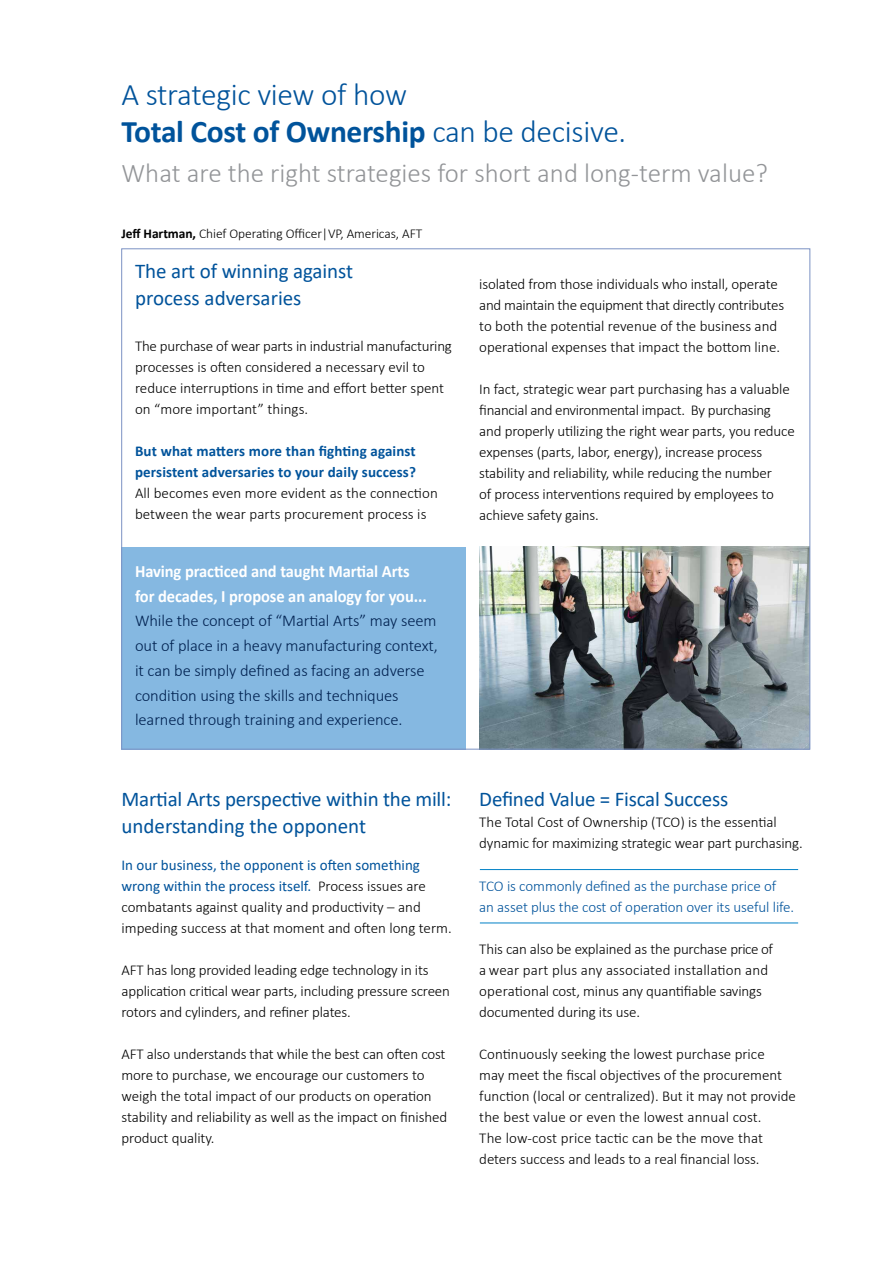
<style>
.page{position:relative;width:893px;height:1263px;background:#fff}
.page>*{position:absolute;margin:0;border:0;box-sizing:border-box;transform-origin:0 0}
.t1{font:300 31.5px/37.8px "Calibri";letter-spacing:-.01em;color:#00539b}
.t2{font:300 27px "Calibri";color:#939598}
.t3{font:21px/27px "Calibri";letter-spacing:-.01em;color:#00539b}
.t4{font:700 17.4px/24.8px "Calibri";letter-spacing:-.005em;color:#fff;scale:.95 1}
.t5{font:300 16.5px/24.8px "Calibri";letter-spacing:-.005em;color:#002150}
.t6{font:300 15px/21px "Calibri";letter-spacing:-.01em;color:#000}
.t7{font:300 15px/21px "Calibri";letter-spacing:-.005em;color:#00539b}
.t8{font:700 15px/21px "Calibri";letter-spacing:.01em;color:#00539b}
.t9{font:300 13.5px "Calibri";letter-spacing:-.005em;color:#000}
.s1{font-weight:700}
.s2{font-weight:400;color:#00539b}
</style>
<div class="page">
<div style="left:122px;top:547px;width:344px;height:202px;background:#85b8e1"></div>
<img style="left:479px;top:547px;width:329px;height:200px">
<hr style="left:480px;top:869px;width:318px;height:1px;background:#0081c6">
<hr style="left:480px;top:923px;width:318px;height:1px;background:#0081c6">
<h1 class="t1" style="left:122px;top:75px;width:506px">A strategic view of how<br><span class="s1">Total Cost of Ownership</span> can be decisive.</h1>
<h2 class="t2" style="left:122px;top:157px;width:648px">What are the right strategies for short and long-term value?</h2>
<p class="t9" style="left:122px;top:225px;width:302px"><span class="s1">Jeff Hartman,</span> Chief Operating Officer|VP, Americas, AFT</p>
<h3 class="t3" style="left:135px;top:257px;width:220px">The art of winning against process adversaries</h3>
<p class="t6" style="left:135px;top:336px;width:318px">The purchase of wear parts in industrial manufacturing processes is often considered a necessary evil to reduce interruptions in time and effort better spent on “more important” things.</p>
<p class="t8" style="left:135px;top:441px;width:283px">But what matters more than fighting against persistent adversaries to your daily success?</p>
<p class="t6" style="left:135px;top:483px;width:304px">All becomes even more evident as the connection between the wear parts procurement process is</p>
<p class="t4" style="left:135px;top:558px;width:309px">Having practiced and taught Martial Arts for decades, I propose an analogy for you...</p>
<p class="t5" style="left:135px;top:608px;width:304px">While the concept of “Martial Arts” may seem out of place in a heavy manufacturing context, it can be simply defined as facing an adverse condition using the skills and techniques learned through training and experience.</p>
<h3 class="t3" style="left:122px;top:785px;width:331px">Martial Arts perspective within the mill: understanding the opponent</h3>
<p class="t6" style="left:122px;top:854px;width:332px"><span class="s2">In our business, the opponent is often something wrong within the process itself.</span> Process issues are combatants against quality and productivity – and impeding success at that moment and often long term.</p>
<p class="t6" style="left:122px;top:959px;width:330px">AFT has long provided leading edge technology in its application critical wear parts, including pressure screen rotors and cylinders, and refiner plates.</p>
<p class="t6" style="left:122px;top:1043px;width:327px">AFT also understands that while the best can often cost more to purchase, we encourage our customers to weigh the total impact of our products on operation stability and reliability as well as the impact on finished product quality.</p>
<p class="t6" style="left:479px;top:274px;width:307px">isolated from those individuals who install, operate and maintain the equipment that directly contributes to both the potential revenue of the business and operational expenses that impact the bottom line.</p>
<p class="t6" style="left:479px;top:379px;width:317px">In fact, strategic wear part purchasing has a valuable financial and environmental impact. By purchasing and properly utilizing the right wear parts, you reduce expenses (parts, labor, energy), increase process stability and reliability, while reducing the number<br>of process interventions required by employees to achieve safety gains.</p>
<h3 class="t3" style="left:479px;top:785px;width:250px">Defined Value = Fiscal Success</h3>
<p class="t6" style="left:479px;top:811px;width:325px">The Total Cost of Ownership (TCO) is the essential dynamic for maximizing strategic wear part purchasing.</p>
<p class="t7" style="left:479px;top:875px;width:316px">TCO is commonly defined as the purchase price of an asset plus the cost of operation over its useful life.</p>
<p class="t6" style="left:479px;top:939px;width:295px">This can also be explained as the purchase price of a wear part plus any associated installation and operational cost, minus any quantifiable savings documented during its use.</p>
<p class="t6" style="left:479px;top:1044px;width:318px">Continuously seeking the lowest purchase price<br>may meet the fiscal objectives of the procurement function (local or centralized). But it may not provide the best value or even the lowest annual cost.<br>The low-cost price tactic can be the move that deters success and leads to a real financial loss.</p>
</div>
